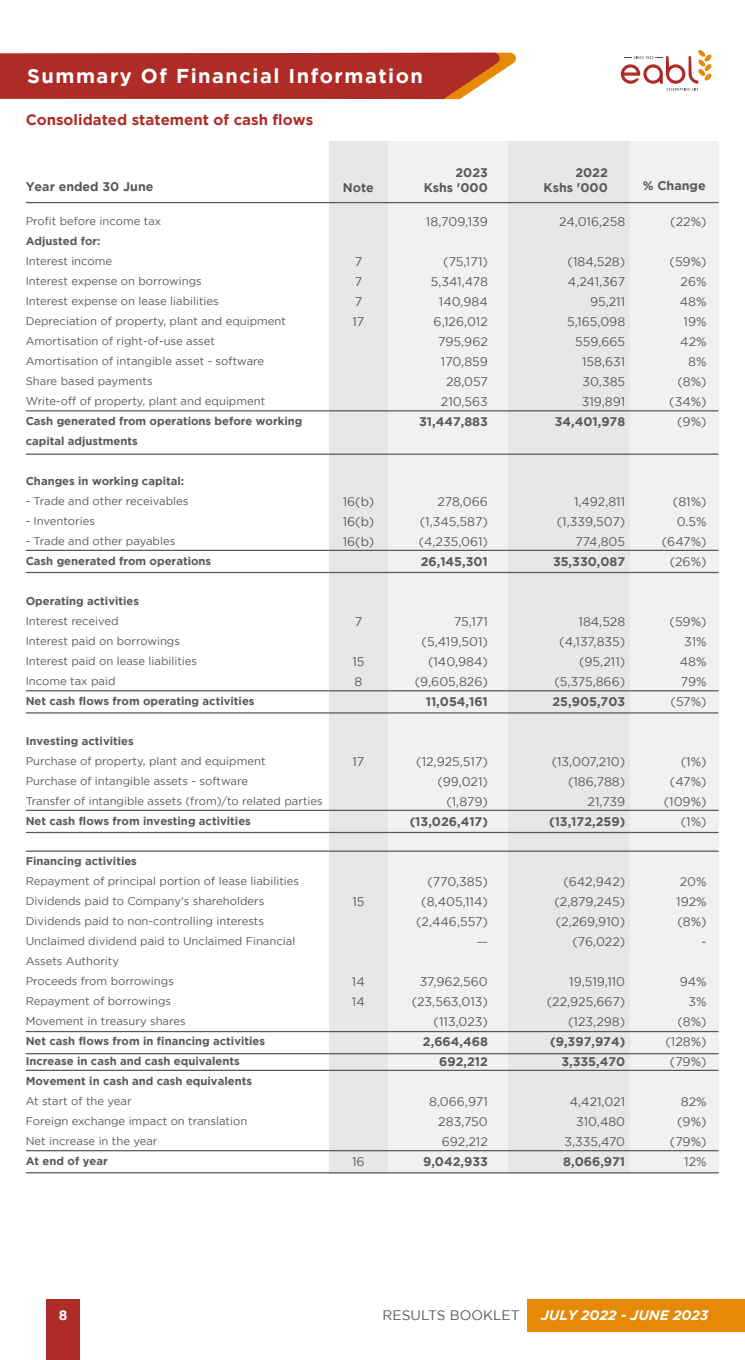
<style>
.page{position:relative;width:745px;height:1360px;background:#fff}
.page>*{position:absolute;margin:0;border:0;box-sizing:border-box;transform-origin:0 0}
.t1{font:700 20px "Gotham";letter-spacing:.075em;color:#fff}
.t2{font:700 15px "Gotham";color:#ae2c28}
.t3{font:italic 700 13.75px "Gotham";color:#fff}
.t4{font:13.75px "Gotham";color:#59595c}
.t5{font:700 13.75px "Gotham";color:#fff}
.t6{font:12.5px/20px "Gotham";color:#59595c;text-align:right}
.t7{font:700 12.5px/15px "Gotham";color:#59595c;text-align:right}
.t8{font:11.25px/20px "Gotham";color:#59595c}
.t9{font:700 11.25px/20px "Gotham";color:#59595c}
</style>
<div class="page">
<div style="left:387px;top:141px;width:121px;height:1032px;background:#f1f1f2"></div>
<div style="left:47px;top:1299px;width:33px;height:61px;background:#ae2c28"></div>
<div style="left:527px;top:1299px;width:217px;height:33px;background:#e68906"></div>
<div style="left:508px;top:141px;width:121px;height:1032px;background:#e6e7e8"></div>
<div style="left:629px;top:141px;width:89px;height:1032px;background:#f1f1f2"></div>
<div style="left:329px;top:141px;width:58px;height:1032px;background:#e6e7e8"></div>
<svg style="left:26px;top:202px;width:692px;height:1px"></svg>
<svg style="left:26px;top:410px;width:692px;height:1px"></svg>
<svg style="left:26px;top:454px;width:692px;height:1px"></svg>
<svg style="left:0;top:53px;width:516px;height:46px;background:#b33830"></svg>
<svg style="left:620px;top:50px;width:91px;height:41px"></svg>
<svg style="left:26px;top:550px;width:692px;height:1px"></svg>
<svg style="left:26px;top:572px;width:692px;height:1px"></svg>
<svg style="left:26px;top:690px;width:692px;height:1px"></svg>
<svg style="left:26px;top:712px;width:692px;height:2px"></svg>
<svg style="left:26px;top:810px;width:692px;height:1px"></svg>
<svg style="left:26px;top:832px;width:692px;height:1px"></svg>
<svg style="left:26px;top:1031px;width:692px;height:1px"></svg>
<svg style="left:26px;top:1053px;width:692px;height:1px"></svg>
<svg style="left:26px;top:1150px;width:692px;height:1px"></svg>
<svg style="left:26px;top:1172px;width:692px;height:1px"></svg>
<svg style="left:26px;top:1070px;width:692px;height:1px"></svg>
<svg style="left:26px;top:851px;width:692px;height:1px"></svg>
<h1 class="t1" style="left:27px;top:64px;width:397px">Summary Of Financial Information</h1>
<h2 class="t2" style="left:26px;top:111px;width:289px">Consolidated statement of cash flows</h2>
<p class="t7" style="left:26px;top:178px;width:129px">Year ended 30 June</p>
<p class="t8" style="left:26px;top:211px;width:137px">Profit before income tax</p>
<p class="t9" style="left:26px;top:231px;width:76px">Adjusted for:</p>
<p class="t8" style="left:26px;top:251px;width:262px">Interest income<br>Interest expense on borrowings<br>Interest expense on lease liabilities Depreciation of property, plant and equipment Amortisation of right-of-use asset Amortisation of intangible asset - software Share based payments<br>Write-off of property, plant and equipment</p>
<p class="t9" style="left:26px;top:411px;width:278px">Cash generated from operations before working capital adjustments</p>
<p class="t9" style="left:26px;top:471px;width:160px">Changes in working capital:</p>
<p class="t8" style="left:26px;top:491px;width:164px">- Trade and other receivables</p>
<p class="t8" style="left:26px;top:511px;width:71px">- Inventories</p>
<p class="t8" style="left:26px;top:531px;width:151px">- Trade and other payables</p>
<p class="t9" style="left:26px;top:551px;width:187px">Cash generated from operations</p>
<p class="t9" style="left:26px;top:591px;width:115px">Operating activities</p>
<p class="t8" style="left:26px;top:611px;width:173px">Interest received<br>Interest paid on borrowings<br>Interest paid on lease liabilities<br>Income tax paid</p>
<p class="t9" style="left:26px;top:691px;width:230px">Net cash flows from operating activities</p>
<p class="t9" style="left:26px;top:731px;width:110px">Investing activities</p>
<p class="t8" style="left:26px;top:751px;width:298px">Purchase of property, plant and equipment<br>Purchase of intangible assets - software<br>Transfer of intangible assets (from)/to related parties</p>
<p class="t9" style="left:26px;top:811px;width:227px">Net cash flows from investing activities</p>
<p class="t9" style="left:26px;top:851px;width:113px">Financing activities</p>
<p class="t8" style="left:26px;top:871px;width:275px">Repayment of principal portion of lease liabilities Dividends paid to Company's shareholders Dividends paid to non-controlling interests Unclaimed dividend paid to Unclaimed Financial Assets Authority<br>Proceeds from borrowings<br>Repayment of borrowings<br>Movement in treasury shares</p>
<p class="t9" style="left:26px;top:1031px;width:241px">Net cash flows from in financing activities<br>Increase in cash and cash equivalents<br>Movement in cash and cash equivalents</p>
<p class="t8" style="left:26px;top:1091px;width:223px">At start of the year<br>Foreign exchange impact on translation<br>Net increase in the year</p>
<p class="t9" style="left:26px;top:1151px;width:83px">At end of year</p>
<p class="t7" style="left:342px;top:179px;width:33px">Note</p>
<p class="t6" style="left:352px;top:251px;width:13px;text-align:left">7<br>7<br>7<br>17</p>
<p class="t6" style="left:342px;top:491px;width:33px;text-align:justify">16(b)<br>16(b)<br>16(b)</p>
<p class="t6" style="left:354px;top:611px;width:9px">7</p>
<p class="t6" style="left:352px;top:651px;width:14px;text-align:left">15<br>8</p>
<p class="t6" style="left:352px;top:751px;width:13px">17</p>
<p class="t6" style="left:352px;top:891px;width:14px">15</p>
<p class="t6" style="left:352px;top:971px;width:14px;text-align:left">14<br>14</p>
<p class="t6" style="left:352px;top:1151px;width:14px">16</p>
<p class="t7" style="left:423px;top:165px;width:66px">2023<br>Kshs '000</p>
<p class="t6" style="left:425px;top:212px;width:63px">18,709,139</p>
<p class="t6" style="left:430px;top:252px;width:59px">(75,171)<br>5,341,478<br>140,984<br>6,126,012<br>795,962<br>170,859<br>28,057<br>210,563</p>
<p class="t7" style="left:419px;top:414px;width:70px">31,447,883</p>
<p class="t6" style="left:418px;top:492px;width:71px;text-align:justify;text-indent:19px">278,066 (1,345,587) (4,235,061)</p>
<p class="t7" style="left:420px;top:554px;width:69px">26,145,301</p>
<p class="t6" style="left:414px;top:612px;width:75px">75,171 (5,419,501) (140,984) (9,605,826)</p>
<p class="t7" style="left:425px;top:694px;width:64px">11,054,161</p>
<p class="t6" style="left:416px;top:752px;width:73px">(12,925,517) (99,021) (1,879)</p>
<p class="t7" style="left:409px;top:814px;width:80px">(13,026,417)</p>
<p class="t6" style="left:416px;top:872px;width:73px">(770,385) (8,405,114) (2,446,557) —</p>
<p class="t6" style="left:411px;top:972px;width:78px">37,962,560 (23,563,013) (113,023)</p>
<p class="t7" style="left:422px;top:1032px;width:66px;line-height:20px">2,664,468<br>692,212</p>
<p class="t6" style="left:438px;top:1092px;width:51px;text-align:justify;text-indent:-9px">8,066,971<br>283,750<br>692,212</p>
<p class="t7" style="left:423px;top:1154px;width:66px">9,042,933</p>
<p class="t7" style="left:543px;top:164px;width:66px">2022<br>Kshs '000</p>
<p class="t6" style="left:559px;top:212px;width:67px">24,016,258</p>
<p class="t6" style="left:566px;top:252px;width:60px">(184,528)<br>4,241,367<br>95,211<br>5,165,098<br>559,665<br>158,631<br>30,385<br>319,891</p>
<p class="t7" style="left:554px;top:414px;width:72px">34,401,978</p>
<p class="t7" style="left:642px;top:178px;width:64px">% Change</p>
<p class="t6" style="left:670px;top:212px;width:38px">(22%)</p>
<p class="t6" style="left:668px;top:252px;width:39px">(59%)<br>26%<br>48%<br>19%<br>42%<br>8% (8%) (34%) (9%)</p>
<p class="t6" style="left:556px;top:492px;width:70px">1,492,811 (1,339,507)<br>774,805</p>
<p class="t7" style="left:552px;top:554px;width:74px">35,330,087</p>
<p class="t6" style="left:554px;top:612px;width:72px">184,528 (4,137,835) (95,211) (5,375,866)</p>
<p class="t7" style="left:552px;top:694px;width:74px">25,905,703</p>
<p class="t6" style="left:551px;top:752px;width:75px">(13,007,210) (186,788)<br>21,739</p>
<p class="t7" style="left:548px;top:814px;width:78px">(13,172,259)</p>
<p class="t6" style="left:554px;top:872px;width:72px">(642,942) (2,879,245) (2,269,910) (76,022)</p>
<p class="t6" style="left:546px;top:972px;width:80px">19,519,110 (22,925,667) (123,298)</p>
<p class="t7" style="left:550px;top:1032px;width:76px;line-height:20px">(9,397,974)<br>3,335,470</p>
<p class="t6" style="left:564px;top:1092px;width:62px">4,421,021<br>310,480<br>3,335,470</p>
<p class="t7" style="left:563px;top:1154px;width:63px">8,066,971</p>
<p class="t6" style="left:661px;top:492px;width:46px">(81%)<br>0.5% (647%) (26%)</p>
<p class="t6" style="left:669px;top:612px;width:38px">(59%)<br>31%<br>48%<br>79% (57%)</p>
<p class="t6" style="left:663px;top:752px;width:44px">(1%) (47%) (109%) (1%)</p>
<p class="t6" style="left:675px;top:872px;width:32px">20%<br>192% (8%) -</p>
<p class="t6" style="left:665px;top:972px;width:43px">94%<br>3% (8%) (128%) (79%)</p>
<p class="t6" style="left:669px;top:1092px;width:38px">82% (9%) (79%)<br>12%</p>
<p class="t5" style="left:59px;top:1307px;width:10px">8</p>
<p class="t4" style="left:382px;top:1308px;width:138px">RESULTS BOOKLET</p>
<p class="t3" style="left:540px;top:1307px;width:169px">JULY 2022 - JUNE 2023</p>
</div>
